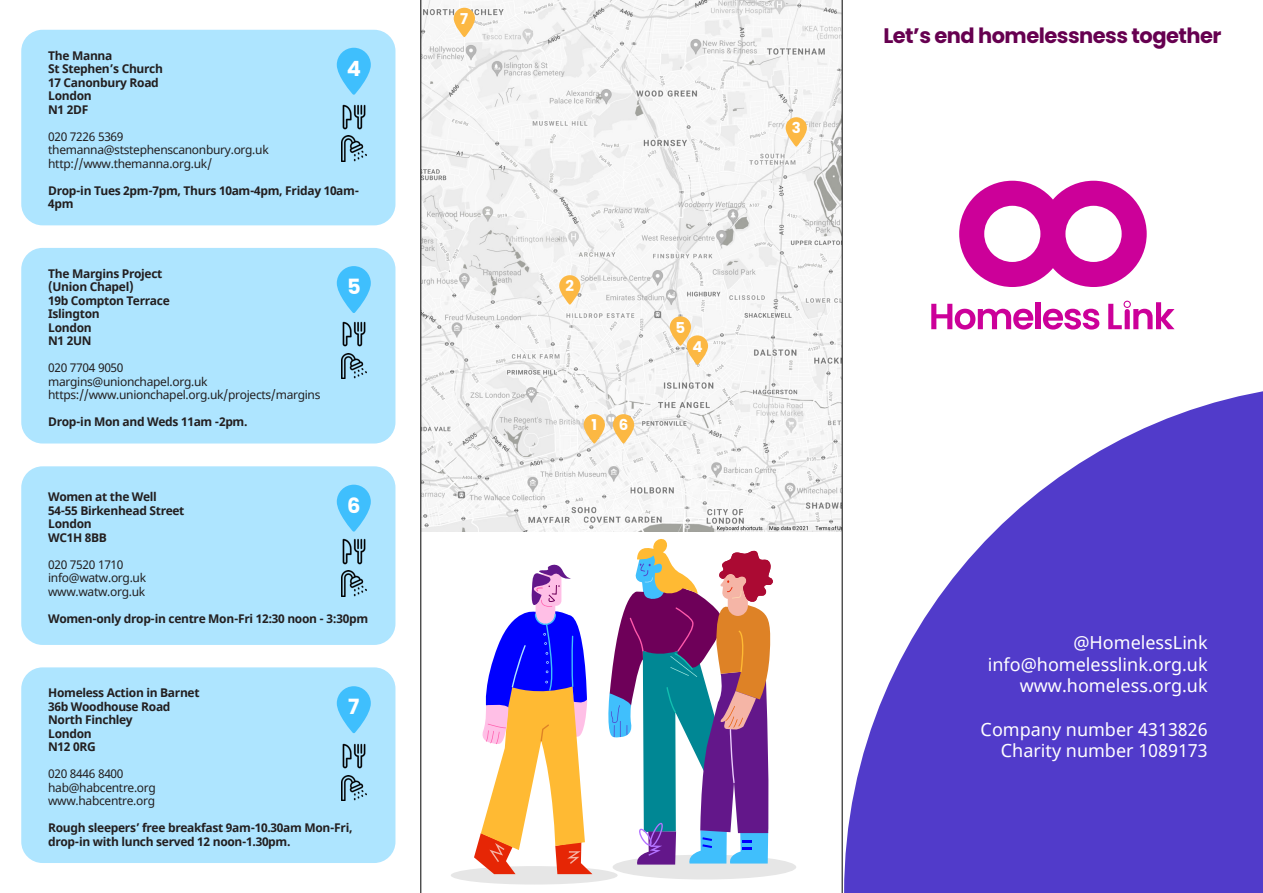
<style>
.page{position:relative;width:1263px;height:893px;background:#fff}
.page>*{position:absolute;margin:0;border:0;box-sizing:border-box;transform-origin:0 0}
.t1{font:700 21px "Poppins";letter-spacing:-.025em;color:#660050}
.t2{font:700 21px "Poppins";color:#fff}
.t3{font:18px/21.6px "Noto Sans";color:#fff;text-align:right}
.t4{font:700 15px "Poppins";color:#fff}
.t5{font:700 12px/13.5px "Noto Sans";letter-spacing:-.025em;color:#231f20}
.t6{font:12px/13.5px "Noto Sans";letter-spacing:-.025em;color:#231f20}
</style>
<div class="page">
<img style="left:422px;top:0;width:420px;height:531px">
<svg style="left:931px;top:304px;width:102px;height:26px"></svg>
<div style="left:1035px;top:302px;width:6px;height:27px;background:#c09"></div>
<svg style="left:1043px;top:309px;width:56px;height:21px"></svg>
<svg style="left:1108px;top:301px;width:66px;height:28px"></svg>
<svg style="left:959px;top:181px;width:188px;height:106px"></svg>
<svg style="left:844px;top:391px;width:419px;height:502px;fill:#513bca"></svg>
<hr style="left:421px;top:0;width:1px;height:893px;background:#000">
<hr style="left:842px;top:0;width:1px;height:893px;background:#000">
<div style="left:21px;top:30px;width:374px;height:195px;background:#aee5ff;border-radius:21px"></div>
<div style="left:21px;top:248px;width:374px;height:195px;background:#aee5ff;border-radius:21px"></div>
<div style="left:21px;top:466px;width:374px;height:179px;background:#aee5ff;border-radius:21px"></div>
<div style="left:21px;top:667px;width:374px;height:196px;background:#aee5ff;border-radius:21px"></div>
<svg style="left:337px;top:48px;width:34px;height:47px"></svg>
<svg style="left:337px;top:266px;width:34px;height:47px"></svg>
<svg style="left:337px;top:485px;width:34px;height:47px"></svg>
<svg style="left:337px;top:686px;width:34px;height:47px"></svg>
<div style="left:451px;top:866px;width:167px;height:18px;background:#e6e6e6;border-radius:50%"></div>
<div style="left:613px;top:855px;width:183px;height:24px;background:#e6e6e6;border-radius:50%"></div>
<svg style="left:474px;top:564px;width:118px;height:310px"></svg>
<svg style="left:608px;top:539px;width:165px;height:326px"></svg>
<svg style="left:584px;top:414px;width:21px;height:30px"></svg>
<svg style="left:559px;top:275px;width:21px;height:30px"></svg>
<svg style="left:786px;top:117px;width:21px;height:30px"></svg>
<svg style="left:670px;top:316px;width:38px;height:49px"></svg>
<svg style="left:613px;top:414px;width:21px;height:30px"></svg>
<svg style="left:454px;top:8px;width:21px;height:29px"></svg>
<img style="left:342px;top:104px;width:24px;height:26px">
<img style="left:342px;top:321px;width:24px;height:26px">
<img style="left:342px;top:539px;width:24px;height:25px">
<img style="left:342px;top:743px;width:24px;height:26px">
<img style="left:341px;top:136px;width:26px;height:25px">
<img style="left:341px;top:353px;width:26px;height:25px">
<img style="left:341px;top:570px;width:26px;height:26px">
<img style="left:341px;top:775px;width:26px;height:25px">
<p class="t5" style="left:48px;top:49px;width:116px">The Manna<br>St Stephen’s Church<br>17 Canonbury Road<br>London<br>N1 2DF</p>
<p class="t6" style="left:48px;top:130px;width:222px">020 7226 5369 themanna@ststephenscanonbury.org.uk http://www.themanna.org.uk/</p>
<p class="t5" style="left:48px;top:184px;width:312px">Drop-in Tues 2pm-7pm, Thurs 10am-4pm, Friday 10am-<br>4pm</p>
<h1 class="t2" style="left:347px;top:56px;width:16px">4</h1>
<p class="t5" style="left:48px;top:267px;width:123px">The Margins Project (Union Chapel)<br>19b Compton Terrace<br>Islington<br>London<br>N1 2UN</p>
<p class="t6" style="left:48px;top:362px;width:274px">020 7704 9050<br>margins@unionchapel.org.uk https://www.unionchapel.org.uk/projects/margins</p>
<p class="t5" style="left:48px;top:416px;width:201px">Drop-in Mon and Weds 11am -2pm.</p>
<h1 class="t2" style="left:347px;top:274px;width:15px">5</h1>
<p class="t5" style="left:48px;top:490px;width:138px">Women at the Well<br>54-55 Birkenhead Street<br>London<br>WC1H 8BB</p>
<p class="t6" style="left:48px;top:558px;width:99px">020 7520 1710 info@watw.org.uk www.watw.org.uk</p>
<p class="t5" style="left:48px;top:612px;width:321px">Women-only drop-in centre Mon-Fri 12:30 noon - 3:30pm</p>
<h1 class="t2" style="left:347px;top:493px;width:15px">6</h1>
<p class="t5" style="left:48px;top:687px;width:153px">Homeless Action in Barnet<br>36b Woodhouse Road<br>North Finchley<br>London<br>N12 0RG</p>
<p class="t6" style="left:48px;top:768px;width:109px">020 8446 8400 hab@habcentre.org www.habcentre.org</p>
<p class="t5" style="left:48px;top:822px;width:306px">Rough sleepers’ free breakfast 9am-10.30am Mon-Fri, drop-in with lunch served 12 noon-1.30pm.</p>
<h1 class="t2" style="left:348px;top:695px;width:13px">7</h1>
<p class="t4" style="left:460px;top:10px;width:10px">7</p>
<p class="t4" style="left:565px;top:277px;width:10px">2</p>
<p class="t4" style="left:591px;top:416px;width:7px">1</p>
<p class="t4" style="left:619px;top:416px;width:11px">6</p>
<p class="t4" style="left:675px;top:319px;width:11px">5</p>
<p class="t4" style="left:692px;top:338px;width:12px">4</p>
<p class="t4" style="left:792px;top:119px;width:11px">3</p>
<h1 class="t1" style="left:883px;top:24px;width:340px">Let’s end homelessness together</h1>
<h2 class="t3" style="left:988px;top:632px;width:221px">@HomelessLink info@homelesslink.org.uk www.homeless.org.uk</h2>
<h2 class="t3" style="left:981px;top:719px;width:229px">Company number 4313826<br>Charity number 1089173</h2>
</div>
